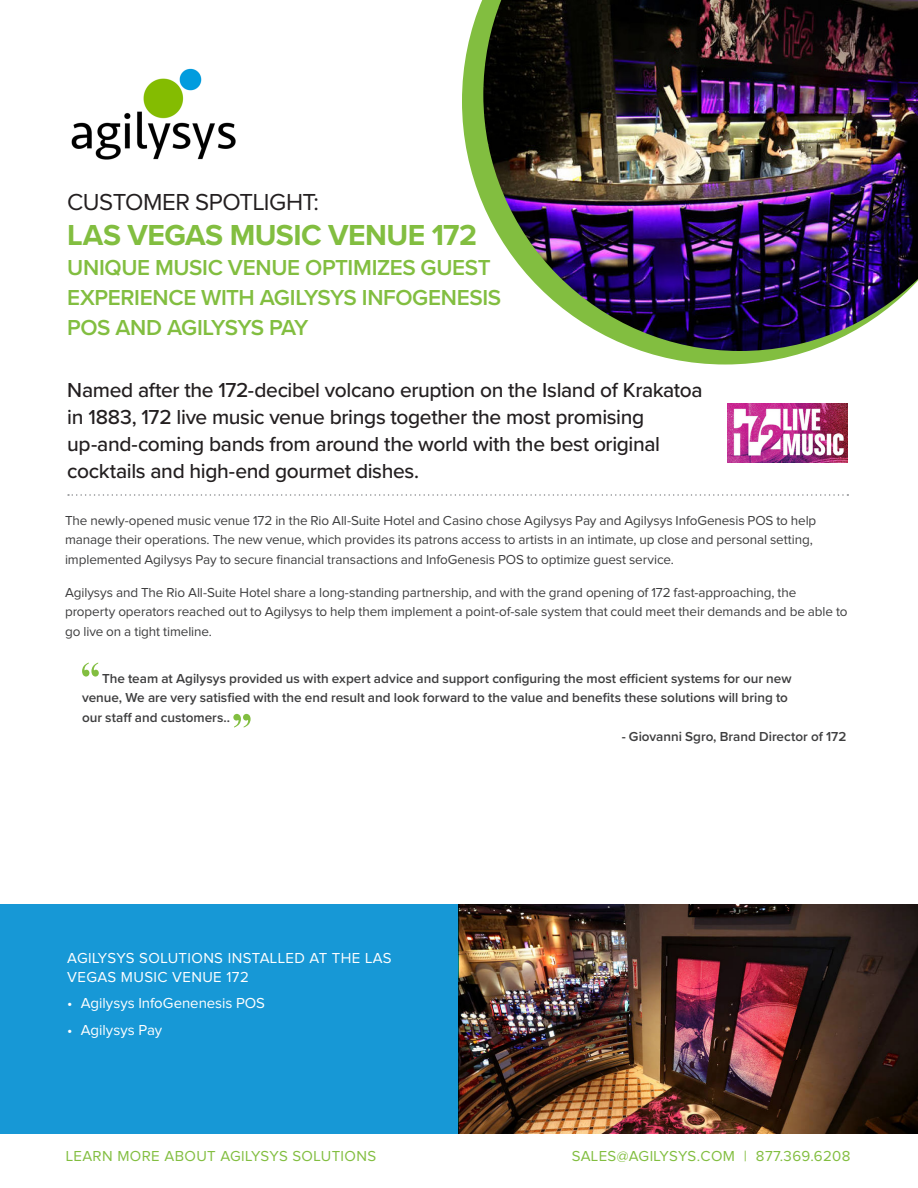
<style>
.page{position:relative;width:918px;height:1188px;background:#fff}
.page>*{position:absolute;margin:0;border:0;box-sizing:border-box;transform-origin:0 0}
.Document_Title{font:700 30px "Proxima Nova";letter-spacing:-.02em;color:#82be40}
.Document_Title-2{font:24px "Proxima Nova";letter-spacing:-.02em;color:#231f20}
.Document_Title-3{font:600 22.5px/30px "Proxima Nova";letter-spacing:-.015em;color:#82be40}
.Content_Header{font:500 21px/27px "Proxima Nova";letter-spacing:-.02em;color:#231f20}
.t1{font:15px "Proxima Nova";letter-spacing:.025em;color:#82be40}
.Solutions_Header{font:15px/19.5px "Proxima Nova";letter-spacing:.025em;color:#fff}
.Solutions_Header-2{font:15px "Proxima Nova";letter-spacing:.005em;color:#fff}
.Content_Text{font:13.5px/19.5px "Proxima Nova";letter-spacing:-.01em;color:#3e3e3f}
.Content_Text-2{font:600 13.5px "Proxima Nova";color:#3e3e3f}
</style>
<div class="page">
<svg style="left:462px;top:0;width:347px;height:364px"></svg>
<img style="left:483px;top:0;width:435px;height:351px">
<img style="left:727px;top:403px;width:121px;height:60px">
<img style="left:459px;top:904px;width:459px;height:230px">
<svg style="left:68px;top:494px;width:780px;height:2px"></svg>
<div style="left:0;top:904px;width:459px;height:230px;background:#1798d6"></div>
<svg style="left:82px;top:663px;width:17px;height:14px"></svg>
<svg style="left:233px;top:714px;width:18px;height:14px"></svg>
<img style="left:71px;top:68px;width:165px;height:92px">
<p class="Document_Title-2" style="left:67px;top:191px;width:253px">CUSTOMER SPOTLIGHT:</p>
<p class="Document_Title" style="left:67px;top:212px;width:411px">LAS VEGAS MUSIC VENUE 172</p>
<p class="Document_Title-3" style="left:67px;top:252px;width:435px">UNIQUE MUSIC VENUE OPTIMIZES GUEST<br>EXPERIENCE WITH AGILYSYS INFOGENESIS<br>POS AND AGILYSYS PAY</p>
<p class="Content_Header" style="left:67px;top:376px;width:637px">Named after the 172-decibel volcano eruption on the Island of Krakatoa in 1883, 172 live music venue brings together the most promising up-and-coming bands from around the world with the best original cocktails and high-end gourmet dishes.</p>
<p class="Content_Text" style="left:65px;top:511px;width:753px">The newly-opened music venue 172 in the Rio All-Suite Hotel and Casino chose Agilysys Pay and Agilysys InfoGenesis POS to help manage their operations. The new venue, which provides its patrons access to artists in an intimate, up close and personal setting, implemented Agilysys Pay to secure financial transactions and InfoGenesis POS to optimize guest service.</p>
<p class="Content_Text" style="left:65px;top:583px;width:784px">Agilysys and The Rio All-Suite Hotel share a long-standing partnership, and with the grand opening of 172 fast-approaching, the property operators reached out to Agilysys to help them implement a point-of-sale system that could meet their demands and be able to go live on a tight timeline.</p>
<p class="Content_Text-2" style="left:102px;top:668px;width:691px">The team at Agilysys provided us with expert advice and support configuring the most efficient systems for our new</p>
<p class="Content_Text-2" style="left:82px;top:687px;width:707px">venue, We are very satisfied with the end result and look forward to the value and benefits these solutions will bring to</p>
<p class="Content_Text-2" style="left:82px;top:707px;width:150px">our staff and customers..</p>
<p class="Content_Text-2" style="left:622px;top:726px;width:226px">- Giovanni Sgro, Brand Director of 172</p>
<p class="Solutions_Header" style="left:67px;top:949px;width:326px">AGILYSYS SOLUTIONS INSTALLED AT THE LAS<br>VEGAS MUSIC VENUE 172</p>
<p class="Solutions_Header-2" style="left:67px;top:997px;width:199px">• Agilysys InfoGenenesis POS</p>
<p class="Solutions_Header-2" style="left:67px;top:1023px;width:96px">• Agilysys Pay</p>
<p class="t1" style="left:66px;top:1149px;width:312px">LEARN MORE ABOUT AGILYSYS SOLUTIONS</p>
<p class="t1" style="left:572px;top:1149px;width:280px">SALES@AGILYSYS.COM | 877.369.6208</p>
</div>
